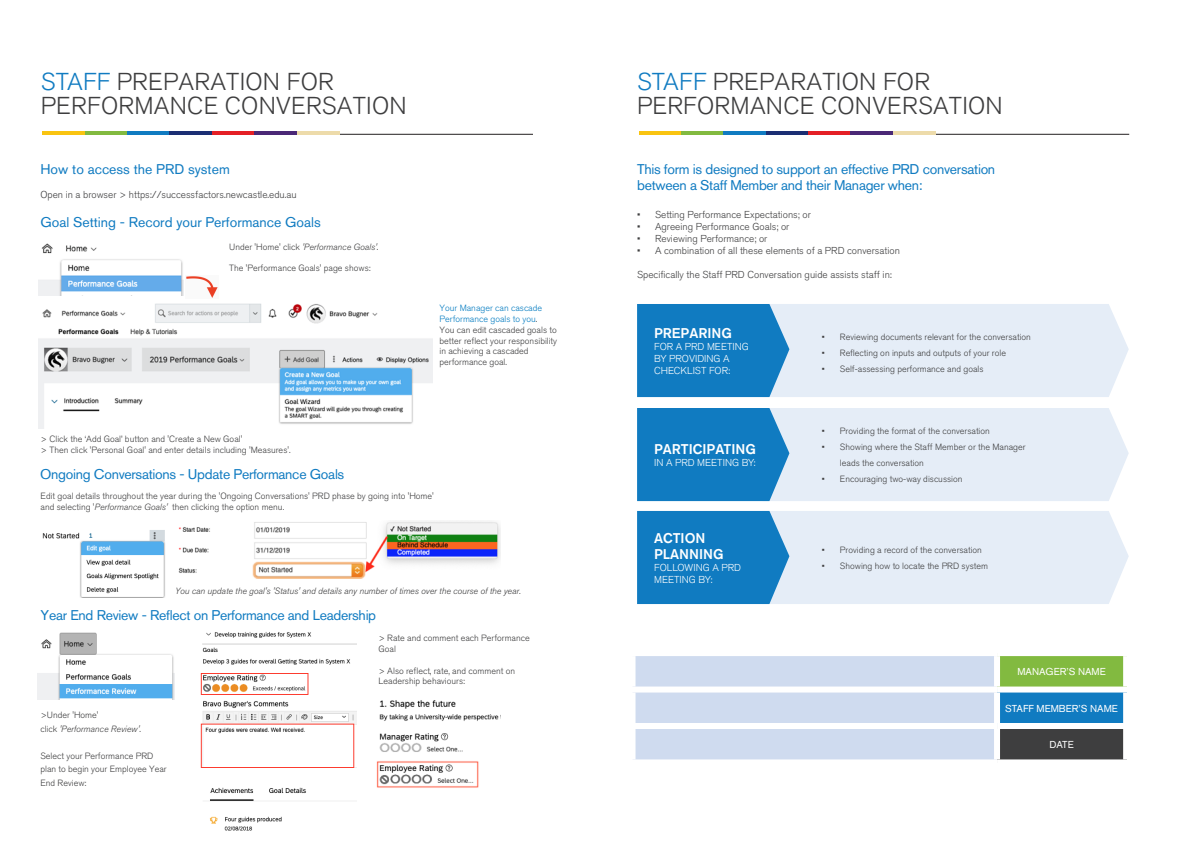
<style>
.page{position:relative;width:1191px;height:842px;background:#fff}
.page>*{position:absolute;margin:0;border:0;box-sizing:border-box;transform-origin:0 0}
.t1{font:300 24.3px/23.4px "Akzidenz Grotesk BQ";letter-spacing:.01em;color:#3e3e3f}
.t2{font:14px/16px "Akzidenz Grotesk BQ";letter-spacing:-.02em;color:#107bc1}
.t3{font:14px "Akzidenz Grotesk BQ";color:#107bc1}
.t4{font:500 14px "Akzidenz Grotesk BQ";color:#fff}
.t5{font:300 10px "Akzidenz Grotesk BQ";color:#3e3e3f}
.t6{font:300 10px/12px "Akzidenz Grotesk BQ";color:#fff}
.t7{font:10px "Akzidenz Grotesk BQ";color:#fff}
.t8{font:300 9px/10.8px "Akzidenz Grotesk BQ";color:#3e3e3f}
.t9{font:italic 300 9px/13.5px "Akzidenz Grotesk BQ";color:#3e3e3f}
.s1{color:#107bc1}
.s2{font-style:normal}
.s3{color:#057cc1}
.s4{font-style:italic}
</style>
<div class="page">
<hr style="left:709px;top:134px;width:420px;height:1px;background:#231f20">
<hr style="left:639px;top:131px;width:42px;height:4px;background:#f9c411">
<hr style="left:681px;top:131px;width:42px;height:4px;background:#82ba40">
<hr style="left:723px;top:131px;width:43px;height:4px;background:#107bc1">
<hr style="left:766px;top:131px;width:42px;height:4px;background:#1b2e73">
<hr style="left:808px;top:131px;width:42px;height:4px;background:#e41f25">
<hr style="left:850px;top:131px;width:43px;height:4px;background:#4a2876">
<hr style="left:893px;top:131px;width:42px;height:4px;background:#eddbaa">
<hr style="left:113px;top:134px;width:420px;height:1px;background:#231f20">
<hr style="left:43px;top:131px;width:42px;height:4px;background:#f9c411">
<hr style="left:85px;top:131px;width:42px;height:4px;background:#82ba40">
<hr style="left:127px;top:131px;width:43px;height:4px;background:#107bc1">
<hr style="left:170px;top:131px;width:42px;height:4px;background:#1b2e73">
<hr style="left:212px;top:131px;width:42px;height:4px;background:#e41f25">
<hr style="left:254px;top:131px;width:43px;height:4px;background:#4a2876">
<hr style="left:297px;top:131px;width:42px;height:4px;background:#eddbaa">
<svg style="left:637px;top:304px;width:491px;height:93px;background:#a7cce7"></svg>
<svg style="left:637px;top:408px;width:491px;height:93px;background:#a7cce7"></svg>
<svg style="left:637px;top:511px;width:491px;height:93px;background:#a7cce7"></svg>
<div style="left:635px;top:656px;width:359px;height:103px;background:#cfdbef"></div>
<div style="left:997px;top:653px;width:129px;height:36px;background:#82ba40"></div>
<div style="left:997px;top:689px;width:129px;height:37px;background:#107bc1"></div>
<div style="left:997px;top:726px;width:129px;height:36px;background:#3e3e3f"></div>
<div style="left:997px;top:650px;width:132px;height:6px;background:#fff"></div>
<div style="left:994px;top:656px;width:6px;height:30px;background:#fff"></div>
<div style="left:1123px;top:656px;width:6px;height:30px;background:#fff"></div>
<div style="left:629px;top:686px;width:368px;height:6px;background:#fff"></div>
<div style="left:997px;top:686px;width:132px;height:6px;background:#fff"></div>
<div style="left:994px;top:692px;width:6px;height:31px;background:#fff"></div>
<div style="left:1123px;top:692px;width:6px;height:31px;background:#fff"></div>
<div style="left:629px;top:723px;width:368px;height:6px;background:#fff"></div>
<div style="left:997px;top:723px;width:132px;height:6px;background:#fff"></div>
<div style="left:994px;top:729px;width:6px;height:30px;background:#fff"></div>
<div style="left:1123px;top:729px;width:6px;height:30px;background:#fff"></div>
<div style="left:997px;top:759px;width:132px;height:6px;background:#fff"></div>
<img style="left:39px;top:243px;width:145px;height:53px">
<img style="left:39px;top:303px;width:394px;height:126px">
<img style="left:186px;top:276px;width:32px;height:22px">
<img style="left:42px;top:530px;width:123px;height:68px">
<img style="left:178px;top:521px;width:323px;height:58px">
<img style="left:38px;top:632px;width:136px;height:67px">
<img style="left:200px;top:632px;width:156px;height:199px">
<img style="left:376px;top:700px;width:123px;height:88px">
<p class="t1" style="left:41px;top:70px;width:367px"><span class="s1">STAFF</span> PREPARATION FOR<br>PERFORMANCE CONVERSATION</p>
<p class="t3" style="left:40px;top:161px;width:191px">How to access the PRD system</p>
<p class="t5" style="left:40px;top:189px;width:258px">Open in a browser &gt; https://successfactors.newcastle.edu.au</p>
<p class="t3" style="left:40px;top:214px;width:282px">Goal Setting - Record your Performance Goals</p>
<p class="t9" style="left:229px;top:240px;width:151px"><span class="s2">Under 'Home' click</span> 'Performance Goals'<span class="s2">.</span></p>
<p class="t8" style="left:229px;top:263px;width:143px">The 'Performance Goals' page shows:</p>
<p class="t8" style="left:41px;top:434px;width:251px">&gt; Click the ‘Add Goal’ button and 'Create a New Goal'<br>&gt; Then click 'Personal Goal' and enter details including 'Measures'.</p>
<p class="t8" style="left:439px;top:303px;width:119px"><span class="s3">Your Manager can cascade<br>Performance goals to you</span>.<br>You can edit cascaded goals to better reflect your responsibility in achieving a cascaded performance goal.</p>
<h2 class="t2" style="left:40px;top:466px;width:306px">Ongoing Conversations - Update Performance Goals</h2>
<p class="t8" style="left:41px;top:490px;width:395px">Edit goal details throughout the year during the 'Ongoing Conversations' PRD phase by going into 'Home' and selecting '<span class="s4">Performance Goals'</span> then clicking the option menu<span class="s4">.</span></p>
<p class="t9" style="left:175px;top:584px;width:347px">You can update the goal's 'Status' and details any number of times over the course of the year.</p>
<h2 class="t2" style="left:41px;top:607px;width:337px">Year End Review - Reflect on Performance and Leadership</h2>
<p class="t9" style="left:40px;top:708px;width:102px"><span class="s2">&gt;Under 'Home'<br>click</span> 'Performance Review'<span class="s2">.</span></p>
<p class="t8" style="left:40px;top:749px;width:128px;line-height:13.5px">Select your Performance PRD plan to begin your Employee Year<br>End Review:</p>
<p class="t8" style="left:378px;top:633px;width:153px">&gt; Rate and comment each Performance<br>Goal</p>
<p class="t8" style="left:378px;top:665px;width:138px">&gt; Also reflect, rate, and comment on<br>Leadership behaviours:</p>
<p class="t1" style="left:637px;top:70px;width:367px"><span class="s1">STAFF</span> PREPARATION FOR<br>PERFORMANCE CONVERSATION</p>
<p class="t2" style="left:637px;top:161px;width:360px">This form is designed to support an effective PRD conversation between a Staff Member and their Manager when:</p>
<p class="t5" style="left:637px;top:209px;width:175px">• Setting Performance Expectations; or</p>
<p class="t5" style="left:637px;top:221px;width:154px">• Agreeing Performance Goals; or</p>
<p class="t5" style="left:637px;top:233px;width:132px">• Reviewing Performance; or</p>
<p class="t5" style="left:637px;top:245px;width:264px">• A combination of all these elements of a PRD conversation</p>
<p class="t5" style="left:637px;top:269px;width:256px">Specifically the Staff PRD Conversation guide assists staff in:</p>
<p class="t4" style="left:654px;top:324px;width:79px">PREPARING</p>
<p class="t6" style="left:654px;top:341px;width:96px">FOR A PRD MEETING<br>BY PROVIDING A<br>CHECKLIST FOR:</p>
<p class="t4" style="left:654px;top:440px;width:103px">PARTICIPATING</p>
<p class="t6" style="left:654px;top:457px;width:103px">IN A PRD MEETING BY:</p>
<p class="t4" style="left:654px;top:529px;width:53px">ACTION</p>
<p class="t4" style="left:654px;top:546px;width:71px">PLANNING</p>
<p class="t6" style="left:654px;top:562px;width:88px">FOLLOWING A PRD<br>MEETING BY:</p>
<p class="t8" style="left:822px;top:332px;width:210px">• Reviewing documents relevant for the conversation</p>
<p class="t8" style="left:822px;top:348px;width:186px">• Reflecting on inputs and outputs of your role</p>
<p class="t8" style="left:822px;top:364px;width:163px">• Self-assessing performance and goals</p>
<p class="t8" style="left:822px;top:426px;width:169px">• Providing the format of the conversation</p>
<p class="t8" style="left:840px;top:439px;width:187px;line-height:16px;text-indent:-18px">• Showing where the Staff Member or the Manager leads the conversation</p>
<p class="t8" style="left:822px;top:474px;width:142px">• Encouraging two-way discussion</p>
<p class="t8" style="left:822px;top:544px;width:161px">• Providing a record of the conversation</p>
<p class="t8" style="left:822px;top:561px;width:168px">• Showing how to locate the PRD system</p>
<p class="t7" style="left:1017px;top:666px;width:90px">MANAGER’S NAME</p>
<p class="t7" style="left:1005px;top:702px;width:114px">STAFF MEMBER’S NAME</p>
<p class="t7" style="left:1049px;top:739px;width:26px">DATE</p>
</div>
